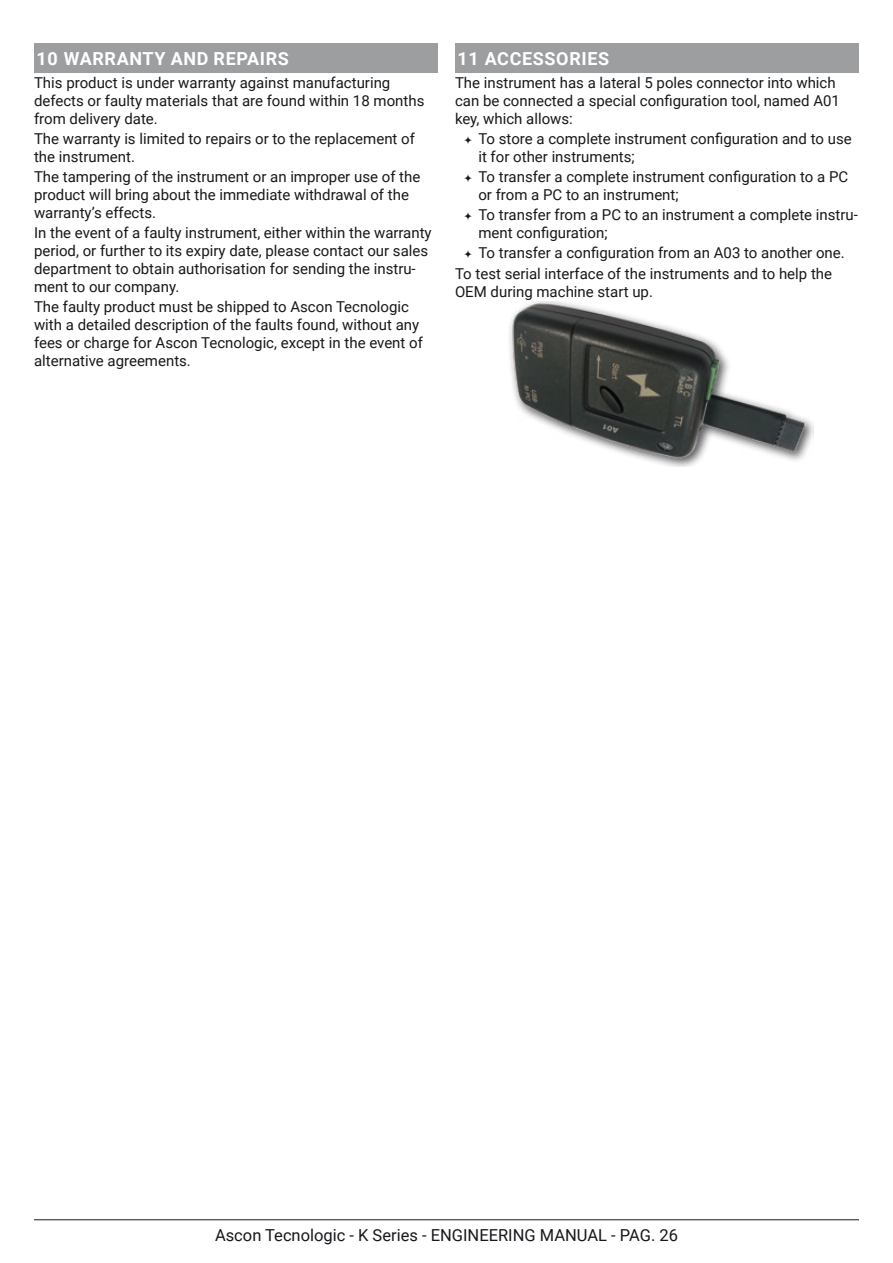
<style>
.page{position:relative;width:893px;height:1263px;background:#fff}
.page>*{position:absolute;margin:0;border:0;box-sizing:border-box;transform-origin:0 0}
.t1{font:700 18px "Roboto";letter-spacing:.035em;color:#fff}
.t2{font:16.5px "Roboto";color:#1a171c}
.body_text{font:15px/18px "Roboto";color:#1a171c}
</style>
<div class="page">
<hr style="left:34px;top:1219px;width:825px;height:1px;background:#1a171c">
<div style="left:34px;top:43px;width:404px;height:30px;background:#9d9ea0"></div>
<div style="left:455px;top:43px;width:404px;height:30px;background:#9d9ea0"></div>
<img style="left:509px;top:302px;width:304px;height:164px">
<p class="t1" style="left:36px;top:46px;width:254px">10 WARRANTY AND REPAIRS</p>
<p class="body_text" style="left:34px;top:73px;width:392px">This product is under warranty against manufacturing defects or faulty materials that are found within 18 months from delivery date.</p>
<p class="body_text" style="left:34px;top:129px;width:382px">The warranty is limited to repairs or to the replacement of the instrument.</p>
<p class="body_text" style="left:34px;top:167px;width:388px">The tampering of the instrument or an improper use of the product will bring about the immediate withdrawal of the warranty’s effects.</p>
<p class="body_text" style="left:34px;top:223px;width:399px">In the event of a faulty instrument, either within the warranty period, or further to its expiry date, please contact our sales department to obtain authorisation for sending the instru&shy;ment to our company.</p>
<p class="body_text" style="left:34px;top:297px;width:390px">The faulty product must be shipped to Ascon Tecnologic with a detailed description of the faults found, without any fees or charge for Ascon Tecnologic, except in the event of alternative agreements.</p>
<p class="t1" style="left:457px;top:46px;width:153px">11 ACCESSORIES</p>
<p class="body_text" style="left:455px;top:73px;width:387px">The instrument has a lateral 5 poles connector into which can be connected a special configuration tool, named A01 key, which allows:</p>
<p class="body_text" style="left:478px;top:129px;width:375px;text-indent:-15px">➢ To store a complete instrument configuration and to use it for other instruments;</p>
<p class="body_text" style="left:478px;top:167px;width:371px;text-indent:-15px">➢ To transfer a complete instrument configuration to a PC or from a PC to an instrument;</p>
<p class="body_text" style="left:478px;top:205px;width:381px;text-indent:-15px">➢ To transfer from a PC to an instrument a complete instru&shy;ment configuration;</p>
<p class="body_text" style="left:463px;top:243px;width:383px">➢ To transfer a configuration from an A03 to another one.</p>
<p class="body_text" style="left:455px;top:264px;width:379px">To test serial interface of the instruments and to help the<br>OEM during machine start up.</p>
<p class="t2" style="left:215px;top:1224px;width:464px">Ascon Tecnologic - K Series - ENGINEERING MANUAL - PAG. 26</p>
</div>
